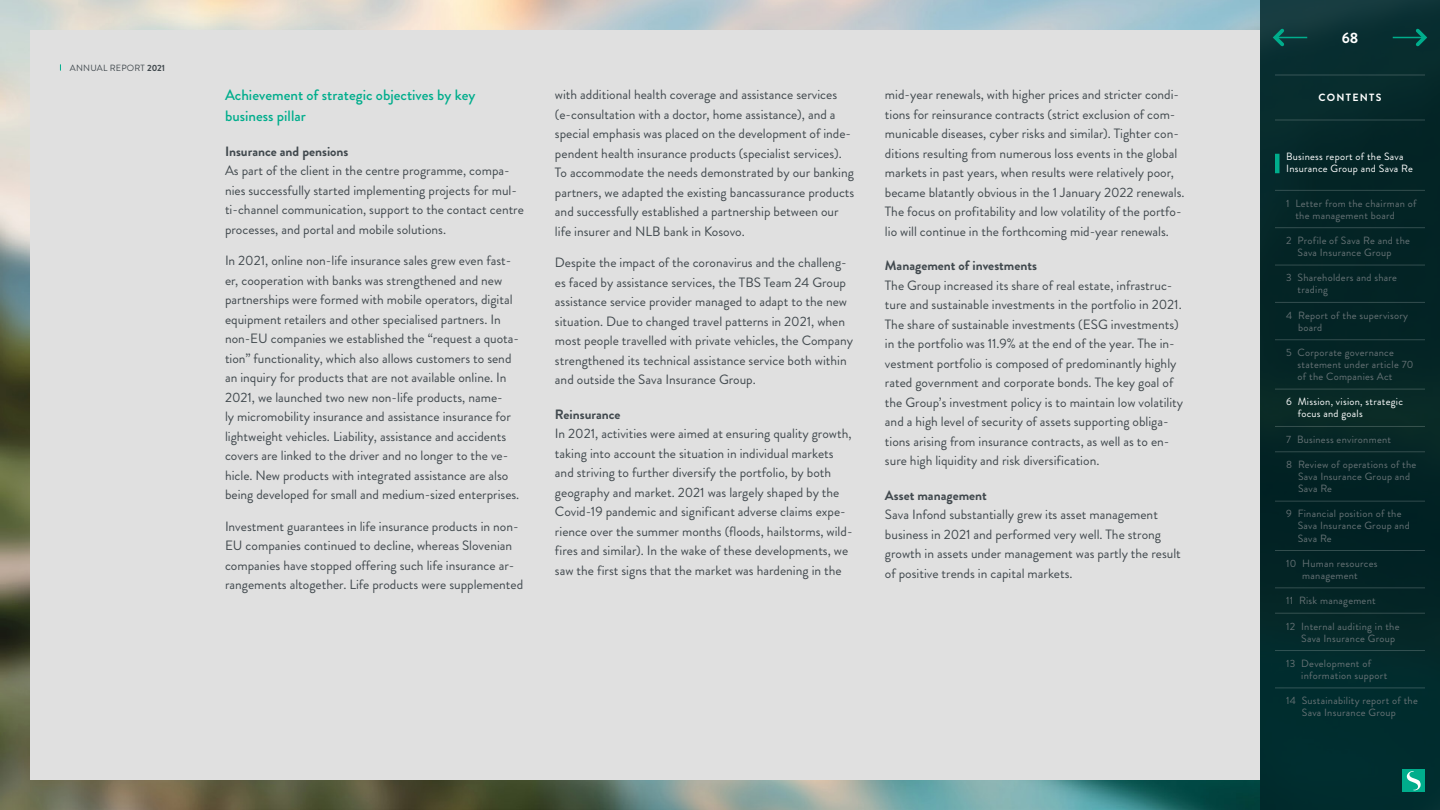
<style>
.page{position:relative;width:1440px;height:810px;background:#fff}
.page>*{position:absolute;margin:0;border:0;box-sizing:border-box;transform-origin:0 0}
.t1{font:500 15px/21px "Brandon Grotesque";color:#00ad8c}
.t2{font:700 15px "Brandon Grotesque";color:#fff}
.t3{font:13.5px/19.5px "Brandon Grotesque";color:#41494e}
.t4{font:700 13.5px "Brandon Grotesque";color:#41494e}
.t5{font:10.5px/12px "Brandon Grotesque";letter-spacing:.025em;color:#667275}
.t6{font:10.5px/12px "Brandon Grotesque";letter-spacing:.025em;color:#fff}
.t7{font:700 10.5px "Brandon Grotesque";letter-spacing:.12em;color:#fff}
.t8{font:9px "Brandon Grotesque";letter-spacing:.02em;color:#41494e}
.s1{font-weight:700}
</style>
<div class="page">
<img style="left:0;top:0;width:1260px;height:810px">
<div style="left:30px;top:30px;width:1230px;height:750px;background:#e0e0e0"></div>
<div style="left:1260px;top:0;width:180px;height:810px;background:#002629"></div>
<hr style="left:1276px;top:37px;width:31px;height:1px;background:#00ad8c">
<svg style="left:1270px;top:25px;width:18px;height:25px"></svg>
<hr style="left:1393px;top:37px;width:31px;height:1px;background:#00ad8c">
<svg style="left:1412px;top:28px;width:16px;height:19px"></svg>
<hr style="left:1275px;top:120px;width:150px;height:1px;background:#fff">
<hr style="left:1275px;top:75px;width:150px;height:1px;background:#fff">
<hr style="left:1275px;top:190px;width:150px;height:1px;background:#fff">
<hr style="left:1275px;top:227px;width:150px;height:1px;background:#fff">
<hr style="left:1275px;top:265px;width:150px;height:1px;background:#fff">
<hr style="left:1275px;top:302px;width:150px;height:1px;background:#fff">
<hr style="left:1275px;top:339px;width:150px;height:1px;background:#fff">
<hr style="left:1275px;top:389px;width:150px;height:1px;background:#fff">
<hr style="left:1275px;top:426px;width:150px;height:1px;background:#fff">
<hr style="left:1275px;top:451px;width:150px;height:1px;background:#fff">
<hr style="left:1275px;top:501px;width:150px;height:1px;background:#fff">
<hr style="left:1275px;top:550px;width:150px;height:1px;background:#fff">
<hr style="left:1275px;top:587px;width:150px;height:1px;background:#fff">
<hr style="left:1275px;top:613px;width:150px;height:1px;background:#fff">
<hr style="left:1275px;top:650px;width:150px;height:1px;background:#fff">
<hr style="left:1275px;top:688px;width:150px;height:1px;background:#fff">
<div style="left:1275px;top:154px;width:5px;height:19px;background:#00ad8c"></div>
<div style="left:1402px;top:770px;width:23px;height:22px;background:#00ad8c"></div>
<svg style="left:1407px;top:771px;width:14px;height:19px"></svg>
<p class="t8" style="left:70px;top:61px;width:97px">ANNUAL REPORT <span class="s1">2021</span></p>
<p class="t1" style="left:225px;top:85px;width:252px">Achievement of strategic objectives by key business pillar</p>
<p class="t4" style="left:225px;top:142px;width:125px">Insurance and pensions</p>
<p class="t3" style="left:225px;top:161px;width:300px">As part of the client in the centre programme, compa&shy;nies successfully started implementing projects for mul&shy;ti-channel communication, support to the contact centre processes, and portal and mobile solutions.</p>
<p class="t3" style="left:225px;top:251px;width:296px">In 2021, online non-life insurance sales grew even fast&shy;er, cooperation with banks was strengthened and new partnerships were formed with mobile operators, digital equipment retailers and other specialised partners. In non-EU companies we established the “request a quota&shy;tion” functionality, which also allows customers to send an inquiry for products that are not available online. In 2021, we launched two new non-life products, name-<br>ly micromobility insurance and assistance insurance for lightweight vehicles. Liability, assistance and accidents covers are linked to the driver and no longer to the ve&shy;hicle. New products with integrated assistance are also being developed for small and medium-sized enterprises.</p>
<p class="t3" style="left:225px;top:517px;width:300px">Investment guarantees in life insurance products in non-EU companies continued to decline, whereas Slovenian companies have stopped offering such life insurance ar&shy;rangements altogether. Life products were supplemented</p>
<p class="t3" style="left:555px;top:85px;width:301px">with additional health coverage and assistance services (e-consultation with a doctor, home assistance), and a special emphasis was placed on the development of inde&shy;pendent health insurance products (specialist services).<br>To accommodate the needs demonstrated by our banking partners, we adapted the existing bancassurance products and successfully established a partnership between our life insurer and NLB bank in Kosovo.</p>
<p class="t3" style="left:555px;top:253px;width:300px">Despite the impact of the coronavirus and the challeng&shy;es faced by assistance services, the TBS Team 24 Group assistance service provider managed to adapt to the new situation. Due to changed travel patterns in 2021, when most people travelled with private vehicles, the Company strengthened its technical assistance service both within and outside the Sava Insurance Group.</p>
<p class="t4" style="left:555px;top:405px;width:67px">Reinsurance</p>
<p class="t3" style="left:555px;top:424px;width:299px">In 2021, activities were aimed at ensuring quality growth, taking into account the situation in individual markets and striving to further diversify the portfolio, by both geography and market. 2021 was largely shaped by the Covid-19 pandemic and significant adverse claims expe&shy;rience over the summer months (floods, hailstorms, wild&shy;fires and similar). In the wake of these developments, we saw the first signs that the market was hardening in the</p>
<p class="t3" style="left:885px;top:85px;width:301px">mid-year renewals, with higher prices and stricter condi&shy;tions for reinsurance contracts (strict exclusion of com&shy;municable diseases, cyber risks and similar). Tighter con&shy;ditions resulting from numerous loss events in the global markets in past years, when results were relatively poor, became blatantly obvious in the 1 January 2022 renewals.<br>The focus on profitability and low volatility of the portfo&shy;lio will continue in the forthcoming mid-year renewals.</p>
<p class="t4" style="left:885px;top:256px;width:153px">Management of investments</p>
<p class="t3" style="left:885px;top:275px;width:300px">The Group increased its share of real estate, infrastruc&shy;ture and sustainable investments in the portfolio in 2021.<br>The share of sustainable investments (ESG investments) in the portfolio was 11.9% at the end of the year. The in&shy;vestment portfolio is composed of predominantly highly rated government and corporate bonds. The key goal of the Group’s investment policy is to maintain low volatility and a high level of security of assets supporting obliga&shy;tions arising from insurance contracts, as well as to en&shy;sure high liquidity and risk diversification.</p>
<p class="t4" style="left:885px;top:486px;width:103px">Asset management</p>
<p class="t3" style="left:885px;top:505px;width:297px">Sava Infond substantially grew its asset management business in 2021 and performed very well. The strong growth in assets under management was partly the result of positive trends in capital markets.</p>
<p class="t2" style="left:1342px;top:27px;width:18px">68</p>
<p class="t7" style="left:1318px;top:90px;width:64px">CONTENTS</p>
<p class="t6" style="left:1286px;top:151px;width:128px">Business report of the Sava<br>Insurance Group and Sava Re</p>
<p class="t5" style="left:1295px;top:197px;width:123px;text-indent:-9px">1 Letter from the chairman of the management board</p>
<p class="t5" style="left:1297px;top:235px;width:114px;text-indent:-11px">2 Profile of Sava Re and the<br>Sava Insurance Group</p>
<p class="t5" style="left:1298px;top:272px;width:101px;text-indent:-11px">3 Shareholders and share trading</p>
<p class="t5" style="left:1298px;top:309px;width:112px;text-indent:-12px">4 Report of the supervisory board</p>
<p class="t5" style="left:1298px;top:347px;width:117px;text-indent:-11px">5 Corporate governance statement under article 70 of the Companies Act</p>
<p class="t6" style="left:1298px;top:396px;width:107px;text-indent:-11px">6 Mission, vision, strategic focus and goals</p>
<p class="t5" style="left:1286px;top:433px;width:106px">7 Business environment</p>
<p class="t5" style="left:1298px;top:459px;width:120px;text-indent:-12px">8 Review of operations of the<br>Sava Insurance Group and<br>Sava Re</p>
<p class="t5" style="left:1298px;top:508px;width:114px;text-indent:-11px">9 Financial position of the<br>Sava Insurance Group and<br>Sava Re</p>
<p class="t5" style="left:1286px;top:557px;width:93px;text-align:center">10 Human resources management</p>
<p class="t5" style="left:1286px;top:595px;width:91px">11 Risk management</p>
<p class="t5" style="left:1301px;top:620px;width:100px;text-indent:-15px">12 Internal auditing in the<br>Sava Insurance Group</p>
<p class="t5" style="left:1301px;top:657px;width:87px;text-indent:-15px">13 Development of information support</p>
<p class="t5" style="left:1302px;top:695px;width:117px;text-indent:-16px">14 Sustainability report of the<br>Sava Insurance Group</p>
</div>
